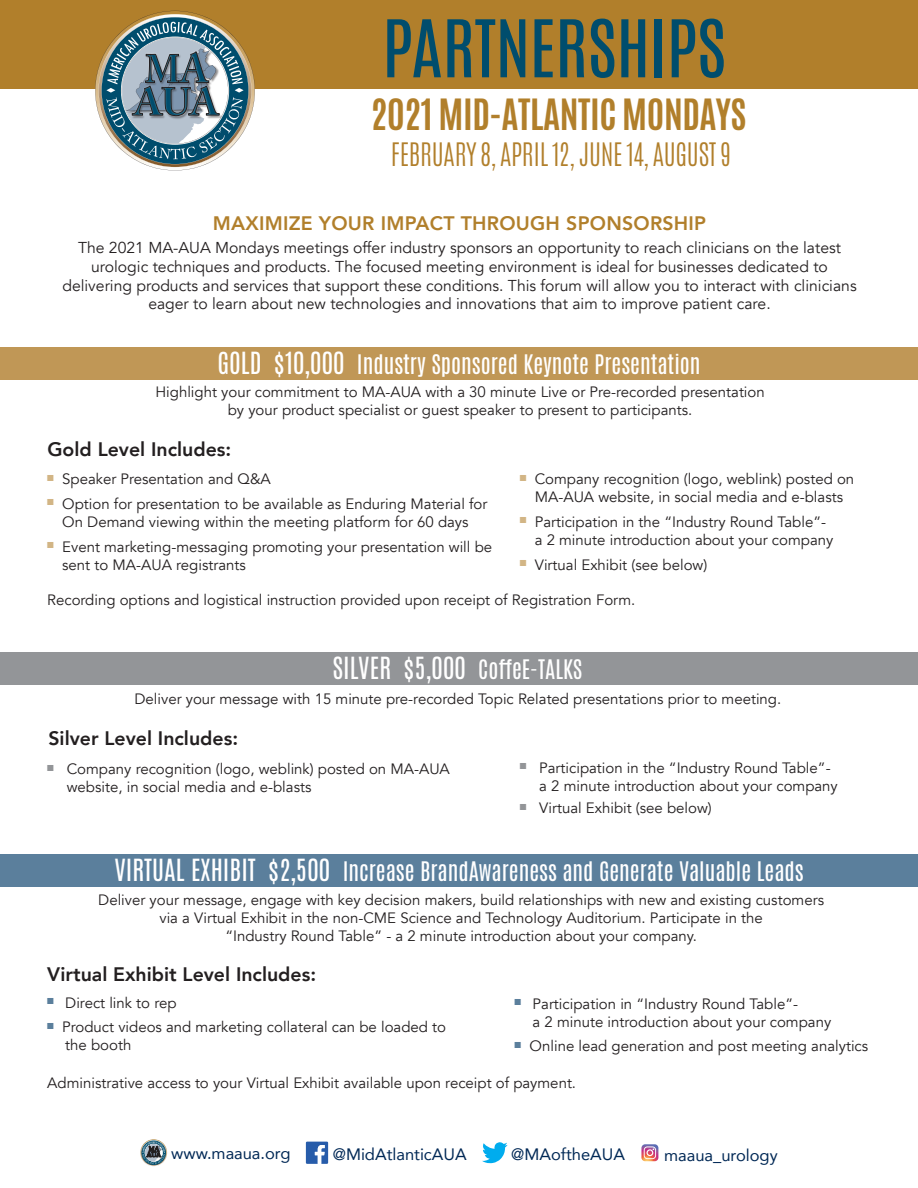
<style>
.page{position:relative;width:918px;height:1188px;background:#fff}
.page>*{position:absolute;margin:0;border:0;box-sizing:border-box;transform-origin:0 0}
.t1{font:67.5px "Antonio";letter-spacing:-.01em;color:#004d6d;scale:1.04 1}
.t2{font:700 36px "Antonio";letter-spacing:-.01em;color:#b17f2b}
.t3{font:300 27px "Antonio";letter-spacing:-.01em;color:#b17f2b}
.t4{font:25.5px "Antonio";color:#fff}
.t5{font:22.5px "Antonio";color:#fff}
.t6{font:800 19.5px "Avenir";color:#231f20}
.t7{font:800 19.5px "Avenir";letter-spacing:.01em;color:#b17f2b}
.t8{font:16.5px "Avenir";color:#002855}
.t9{font:15.75px/18.9px "Avenir";color:#231f20;text-align:center}
.t10{font:15px/18px "Avenir";color:#231f20}
.s1{font-size:25.5px}
.s2{font-size:22.5px}
</style>
<div class="page">
<svg style="left:306px;top:1142px;width:22px;height:22px"></svg>
<svg style="left:641px;top:1144px;width:17px;height:17px"></svg>
<svg style="left:482px;top:1142px;width:26px;height:21px"></svg>
<svg style="left:140px;top:1139px;width:27px;height:27px"></svg>
<div style="left:0;top:652px;width:918px;height:33px;background:#939598"></div>
<div style="left:0;top:347px;width:918px;height:32px;background:#c09756"></div>
<div style="left:0;top:0;width:918px;height:89px;background:#b17f2b"></div>
<svg style="left:95px;top:11px;width:160px;height:159px"></svg>
<div style="left:0;top:854px;width:918px;height:33px;background:#5b7f9c"></div>
<p class="t1" style="left:382px;top:-1px;width:332px">PARTNERSHIPS</p>
<p class="t2" style="left:371px;top:87px;width:377px">2021 MID-ATLANTIC MONDAYS</p>
<p class="t3" style="left:391px;top:135px;width:341px">FEBRUARY 8, APRIL 12, JUNE 14, AUGUST 9</p>
<p class="t7" style="left:213px;top:208px;width:495px">MAXIMIZE YOUR IMPACT THROUGH SPONSORSHIP</p>
<p class="t9" style="left:62px;top:238px;width:796px">The 2021 MA-AUA Mondays meetings offer industry sponsors an opportunity to reach clinicians on the latest urologic techniques and products. The focused meeting environment is ideal for businesses dedicated to delivering products and services that support these conditions. This forum will allow you to interact with clinicians eager to learn about new technologies and innovations that aim to improve patient care.</p>
<p class="t5" style="left:217px;top:348px;width:485px"><span class="s1">GOLD $10,000</span> Industry Sponsored Keynote Presentation</p>
<p class="t10" style="left:155px;top:384px;width:611px;text-align:center">Highlight your commitment to MA-AUA with a 30 minute Live or Pre-recorded presentation by your product specialist or guest speaker to present to participants.</p>
<p class="t6" style="left:47px;top:434px;width:185px">Gold Level Includes:</p>
<p class="t10" style="left:47px;top:470px;width:225px"><sup>■</sup> Speaker Presentation and Q&amp;A</p>
<p class="t10" style="left:47px;top:495px;width:442px;text-align:center"><sup>■</sup> Option for presentation to be available as Enduring Material for<br>On Demand viewing within the meeting platform for 60 days</p>
<p class="t10" style="left:62px;top:538px;width:431px;text-indent:-15px"><sup>■</sup> Event marketing-messaging promoting your presentation will be sent to MA-AUA registrants</p>
<p class="t10" style="left:520px;top:470px;width:336px;text-align:center"><sup>■</sup> Company recognition (logo, weblink) posted on<br>MA-AUA website, in social media and e-blasts</p>
<p class="t10" style="left:535px;top:513px;width:300px;text-indent:-15px"><sup>■</sup> Participation in the “Industry Round Table”- a 2 minute introduction about your company</p>
<p class="t10" style="left:520px;top:556px;width:189px"><sup>■</sup> Virtual Exhibit (see below)</p>
<p class="t10" style="left:47px;top:591px;width:590px">Recording options and logistical instruction provided upon receipt of Registration Form.</p>
<p class="t4" style="left:332px;top:650px;width:252px">SILVER $5,000 <span class="s2">CoffeE-TALKS</span></p>
<p class="t10" style="left:134px;top:690px;width:648px">Deliver your message with 15 minute pre-recorded Topic Related presentations prior to meeting.</p>
<p class="t6" style="left:48px;top:723px;width:191px">Silver Level Includes:</p>
<p class="t10" style="left:67px;top:760px;width:385px;text-indent:-20px"><sup>■</sup> Company recognition (logo, weblink) posted on MA-AUA website, in social media and e-blasts</p>
<p class="t10" style="left:539px;top:759px;width:300px;text-indent:-20px"><sup>■</sup> Participation in the “Industry Round Table”- a 2 minute introduction about your company</p>
<p class="t10" style="left:520px;top:799px;width:194px"><sup>■</sup> Virtual Exhibit (see below)</p>
<p class="t5" style="left:114px;top:855px;width:691px"><span class="s1">VIRTUAL EXHIBIT $2,500</span> Increase BrandAwareness and Generate Valuable Leads</p>
<p class="t10" style="left:98px;top:891px;width:727px;text-align:center">Deliver your message, engage with key decision makers, build relationships with new and existing customers via a Virtual Exhibit in the non-CME Science and Technology Auditorium. Participate in the<br>“Industry Round Table” - a 2 minute introduction about your company.</p>
<p class="t6" style="left:47px;top:959px;width:270px">Virtual Exhibit Level Includes:</p>
<p class="t10" style="left:47px;top:994px;width:131px"><sup>■</sup> Direct link to rep</p>
<p class="t10" style="left:65px;top:1018px;width:382px;text-indent:-18px"><sup>■</sup> Product videos and marketing collateral can be loaded to the booth</p>
<p class="t10" style="left:47px;top:1074px;width:530px">Administrative access to your Virtual Exhibit available upon receipt of payment.</p>
<p class="t10" style="left:533px;top:995px;width:300px;text-indent:-18px"><sup>■</sup> Participation in “Industry Round Table”-<br>a 2 minute introduction about your company</p>
<p class="t10" style="left:515px;top:1037px;width:355px"><sup>■</sup> Online lead generation and post meeting analytics</p>
<p class="t8" style="left:171px;top:1141px;width:121px">www.maaua.org</p>
<p class="t8" style="left:333px;top:1141px;width:135px">@MidAtlanticAUA</p>
<p class="t8" style="left:511px;top:1141px;width:115px">@MAoftheAUA</p>
<p class="t8" style="left:664px;top:1142px;width:115px">maaua_urology</p>
</div>
